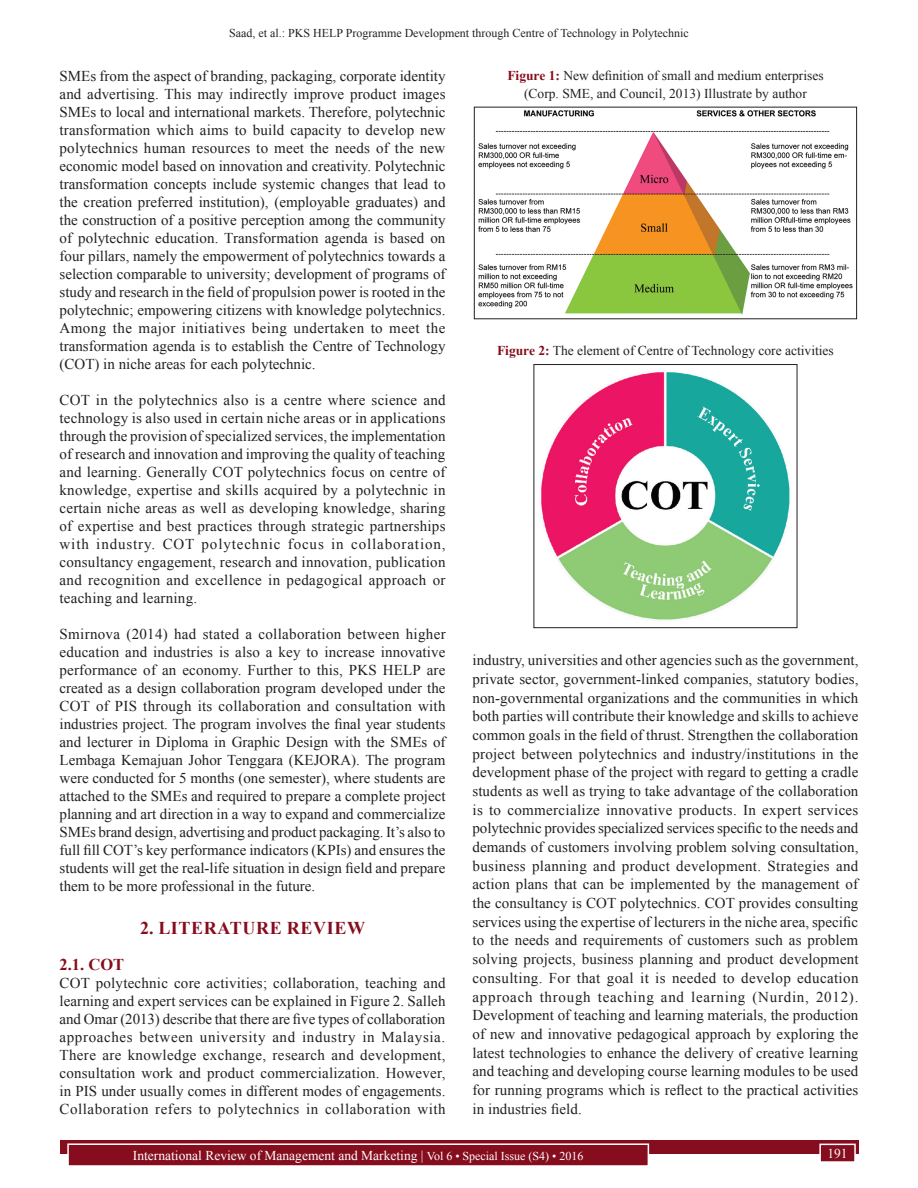
<style>
.page{position:relative;width:918px;height:1188px;background:#fff}
.page>*{position:absolute;margin:0;border:0;box-sizing:border-box;transform-origin:0 0}
.t1{font:700 18px "Times New Roman";letter-spacing:.035em;color:#850d1d}
.t2{font:700 16.5px "Times New Roman";color:#850d1d}
.TX{font:15px/18px "Times New Roman";letter-spacing:.005em;color:#231f20;text-align:justify}
.FGC{font:13.5px/18px "Times New Roman";color:#231f20;text-align:center}
.Folio{font:13.5px "Times New Roman";color:#fff}
.t3{font:12px "Times New Roman";color:#231f20}
.s1{font-weight:700;color:#850d1d}
.s2{font-size:12px}
</style>
<div class="page">
<div style="left:60px;top:1140px;width:798px;height:13px;background:#850d1d"></div>
<div style="left:68px;top:1144px;width:580px;height:22px;background:#850d1d"></div>
<div style="left:67px;top:1143px;width:582px;height:24px;border:2px solid #fff"></div>
<div style="left:820px;top:1144px;width:35px;height:18px;background:#850d1d"></div>
<div style="left:819px;top:1144px;width:37px;height:19px;border:2px solid #fff"></div>
<img style="left:478px;top:110px;width:375px;height:205px">
<div style="left:474px;top:107px;width:383px;height:212px;border:1px solid #231f20"></div>
<img style="left:541px;top:372px;width:249px;height:248px">
<div style="left:534px;top:364px;width:263px;height:264px;border:1px solid #231f20"></div>
<p class="t3" style="left:229px;top:25px;width:461px">Saad, et al.: PKS HELP Programme Development through Centre of Technology in Polytechnic</p>
<p class="TX" style="left:60px;top:66px;width:388px">SMEs from the aspect of branding, packaging, corporate identity and advertising. This may indirectly improve product images SMEs to local and international markets. Therefore, polytechnic transformation which aims to build capacity to develop new polytechnics human resources to meet the needs of the new economic model based on innovation and creativity. Polytechnic transformation concepts include systemic changes that lead to the creation preferred institution), (employable graduates) and the construction of a positive perception among the community of polytechnic education. Transformation agenda is based on four pillars, namely the empowerment of polytechnics towards a selection comparable to university; development of programs of study and research in the field of propulsion power is rooted in the polytechnic; empowering citizens with knowledge polytechnics.<br>Among the major initiatives being undertaken to meet the transformation agenda is to establish the Centre of Technology (COT) in niche areas for each polytechnic.</p>
<p class="TX" style="left:60px;top:390px;width:388px">COT in the polytechnics also is a centre where science and technology is also used in certain niche areas or in applications through the provision of specialized services, the implementation of research and innovation and improving the quality of teaching and learning. Generally COT polytechnics focus on centre of knowledge, expertise and skills acquired by a polytechnic in certain niche areas as well as developing knowledge, sharing of expertise and best practices through strategic partnerships with industry. COT polytechnic focus in collaboration, consultancy engagement, research and innovation, publication and recognition and excellence in pedagogical approach or teaching and learning.</p>
<p class="TX" style="left:60px;top:624px;width:388px">Smirnova (2014) had stated a collaboration between higher education and industries is also a key to increase innovative performance of an economy. Further to this, PKS HELP are created as a design collaboration program developed under the COT of PIS through its collaboration and consultation with industries project. The program involves the final year students and lecturer in Diploma in Graphic Design with the SMEs of Lembaga Kemajuan Johor Tenggara (KEJORA). The program were conducted for 5 months (one semester), where students are attached to the SMEs and required to prepare a complete project planning and art direction in a way to expand and commercialize SMEs brand design, advertising and product packaging. It’s also to full fill COT’s key performance indicators (KPIs) and ensures the students will get the real-life situation in design field and prepare them to be more professional in the future.</p>
<h1 class="t1" style="left:140px;top:915px;width:226px">2. LITERATURE REVIEW</h1>
<h2 class="t2" style="left:60px;top:952px;width:66px">2.1. COT</h2>
<p class="TX" style="left:60px;top:973px;width:388px">COT polytechnic core activities; collaboration, teaching and learning and expert services can be explained in Figure 2. Salleh and Omar (2013) describe that there are five types of collaboration approaches between university and industry in Malaysia.<br>There are knowledge exchange, research and development, consultation work and product commercialization. However, in PIS under usually comes in different modes of engagements.<br>Collaboration refers to polytechnics in collaboration with</p>
<p class="FGC" style="left:507px;top:66px;width:318px"><span class="s1">Figure 1:</span> New definition of small and medium enterprises (Corp. SME, and Council, 2013) Illustrate by author</p>
<p class="FGC" style="left:497px;top:341px;width:338px"><span class="s1">Figure 2:</span> The element of Centre of Technology core activities</p>
<p class="TX" style="left:472px;top:650px;width:388px;line-height:18.8px">industry, universities and other agencies such as the government, private sector, government-linked companies, statutory bodies, non-governmental organizations and the communities in which both parties will contribute their knowledge and skills to achieve common goals in the field of thrust. Strengthen the collaboration project between polytechnics and industry/institutions in the development phase of the project with regard to getting a cradle students as well as trying to take advantage of the collaboration is to commercialize innovative products. In expert services polytechnic provides specialized services specific to the needs and demands of customers involving problem solving consultation, business planning and product development. Strategies and action plans that can be implemented by the management of the consultancy is COT polytechnics. COT provides consulting services using the expertise of lecturers in the niche area, specific to the needs and requirements of customers such as problem solving projects, business planning and product development consulting. For that goal it is needed to develop education approach through teaching and learning (Nurdin, 2012).<br>Development of teaching and learning materials, the production of new and innovative pedagogical approach by exploring the latest technologies to enhance the delivery of creative learning and teaching and developing course learning modules to be used for running programs which is reflect to the practical activities in industries field.</p>
<p class="Folio" style="left:133px;top:1146px;width:452px">International Review of Management and Marketing | <span class="s2">Vol 6 • Special Issue (S4) • 2016</span></p>
<p class="Folio" style="left:827px;top:1144px;width:22px">191</p>
</div>
